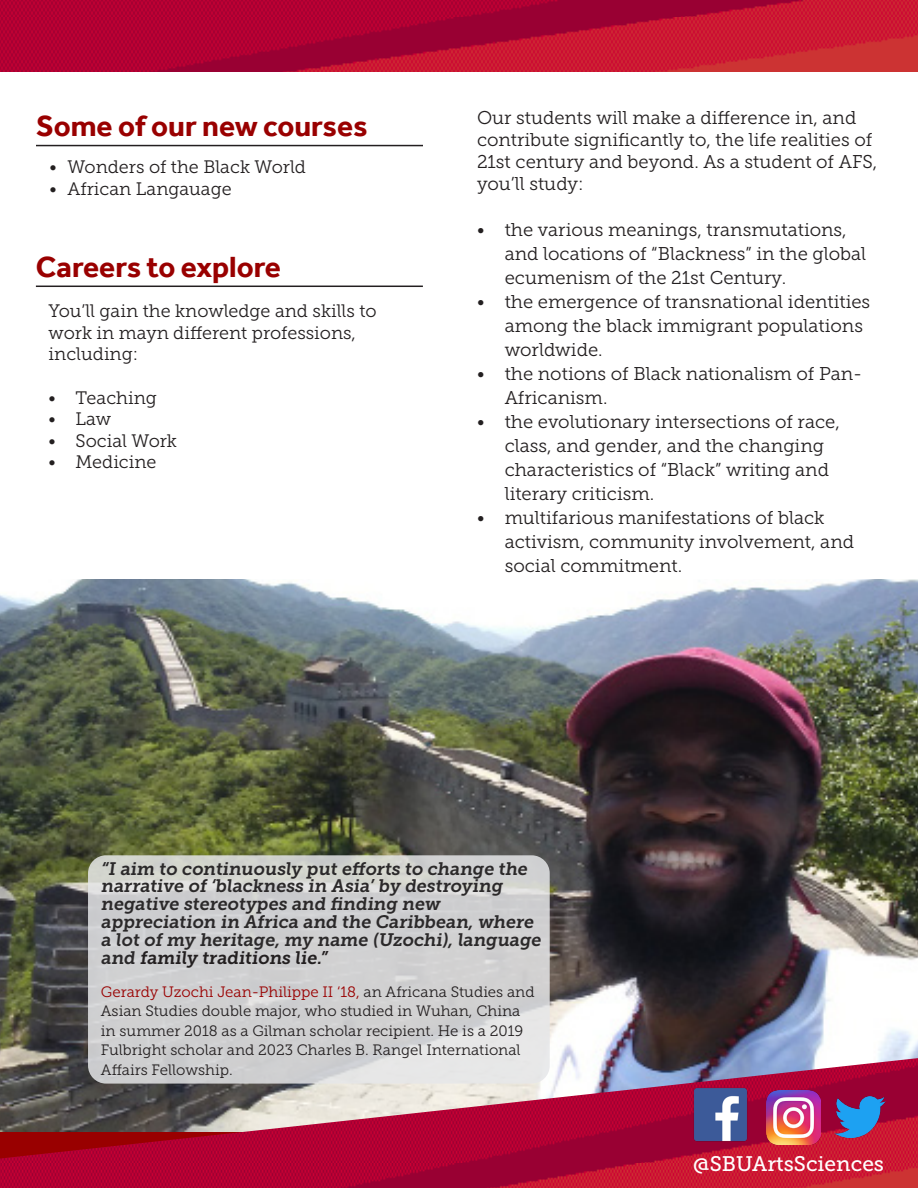
<style>
.page{position:relative;width:918px;height:1188px;background:#fff}
.page>*{position:absolute;margin:0;border:0;box-sizing:border-box;transform-origin:0 0}
.t1{font:700 30px "Effra";color:#900}
.t2{font:21px "Museo Slab 500";color:#fff}
.t3{font:18.45px/24px "Museo Slab 300";color:#231f20}
.t4{font:18px/17.7px "Museo Slab 700";color:#2b292a}
.t5{font:18px/21.6px "Museo Slab 300";color:#231f20}
.t6{font:15px/19.5px "Museo Slab 300";color:#231f20}
.s1{color:#231f20}
.s2{color:#900}
</style>
<div class="page">
<img style="left:0;top:580px;width:918px;height:493px">
<svg style="left:88px;top:855px;width:462px;height:229px;background:#d1d1d2"></svg>
<img style="left:0;top:0;width:918px;height:72px">
<img style="left:782px;top:1058px;width:136px;height:15px">
<img style="left:0;top:1073px;width:918px;height:115px">
<img style="left:693px;top:1088px;width:54px;height:54px">
<img style="left:766px;top:1090px;width:54px;height:54px">
<img style="left:833px;top:1090px;width:54px;height:54px">
<hr style="left:36px;top:145px;width:387px;height:1px;background:#231f20">
<hr style="left:36px;top:286px;width:387px;height:1px;background:#231f20">
<p class="t1" style="left:36px;top:108px;width:333px">Some of our new courses</p>
<p class="t5" style="left:50px;top:156px;width:258px">• Wonders of the Black World</p>
<p class="t5" style="left:50px;top:178px;width:184px">• African Langauage</p>
<p class="t1" style="left:36px;top:249px;width:247px">Careers to explore</p>
<p class="t5" style="left:49px;top:300px;width:330px">You’ll gain the knowledge and skills to work in mayn different professions, including:</p>
<p class="t5" style="left:49px;top:387px;width:110px">• Teaching</p>
<p class="t5" style="left:49px;top:408px;width:64px">• Law</p>
<p class="t5" style="left:49px;top:430px;width:130px">• Social Work</p>
<p class="t5" style="left:49px;top:451px;width:109px">• Medicine</p>
<p class="t3" style="left:477px;top:106px;width:402px;line-height:22.2px">Our students will make a difference in, and contribute significantly to, the life realities of 21st century and beyond. As a student of AFS, you’ll study:</p>
<p class="t3" style="left:505px;top:218px;width:363px;text-indent:-28px">• the various meanings, transmutations, and locations of “Blackness” in the global ecumenism of the 21st Century.</p>
<p class="t3" style="left:505px;top:290px;width:367px;text-indent:-28px">• the emergence of transnational identities among the black immigrant populations worldwide.</p>
<p class="t3" style="left:505px;top:362px;width:359px;text-indent:-28px">• the notions of Black nationalism of Pan-<br>Africanism.</p>
<p class="t3" style="left:505px;top:410px;width:337px;text-indent:-28px">• the evolutionary intersections of race, class, and gender, and the changing characteristics of “Black” writing and literary criticism.</p>
<p class="t3" style="left:505px;top:506px;width:351px;text-indent:-28px">• multifarious manifestations of black activism, community involvement, and social commitment.</p>
<p class="t4" style="left:101px;top:860px;width:444px">“I aim to continuously put efforts to change the narrative of ‘blackness in Asia’ by destroying negative stereotypes and finding new appreciation in Africa and the Caribbean, where a lot of my heritage, my name (Uzochi), language and <span class="s1">family traditions lie.”</span></p>
<p class="t6" style="left:101px;top:982px;width:435px"><span class="s2">Gerardy Uzochi Jean-Philippe II ‘18,</span> an Africana Studies and Asian Studies double major, who studied in Wuhan, China in summer 2018 as a Gilman scholar recipient. He is a 2019<br>Fulbright scholar and 2023 Charles B. Rangel International Affairs Fellowship.</p>
<p class="t2" style="left:693px;top:1152px;width:192px">@SBUArtsSciences</p>
</div>
